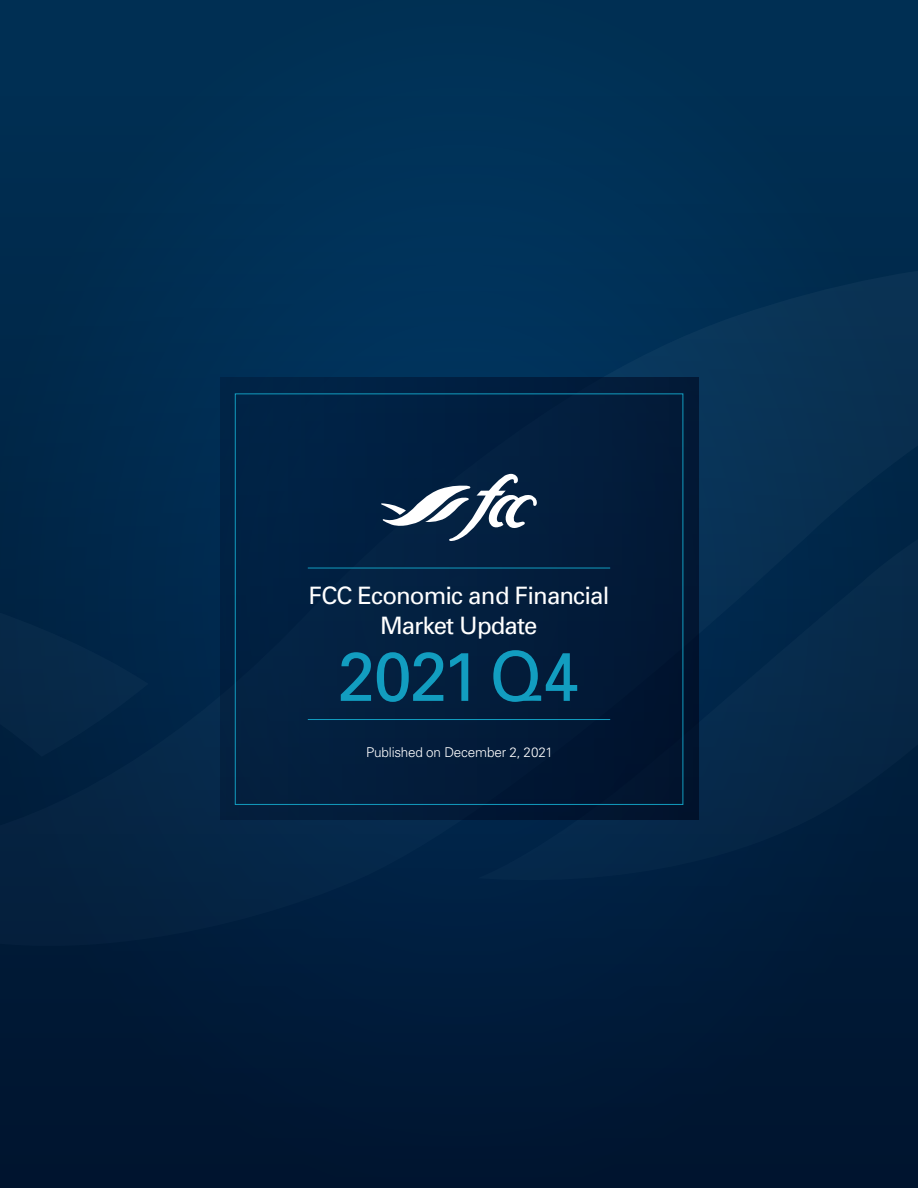
<style>
.page{position:relative;width:918px;height:1188px;background:#002f53}
.page>*{position:absolute;margin:0;border:0;box-sizing:border-box;transform-origin:0 0}
.t1{font:68.85px "Univers";letter-spacing:-.03em;color:#129dc0}
.t2{font:24px/30px "Univers";letter-spacing:-.035em;color:#fff;text-align:center}
.t3{font:300 13.5px "Univers";letter-spacing:-.015em;color:#fff}
</style>
<div class="page">
<div style="left:0;top:95px;width:918px;height:1093px;background:linear-gradient(to bottom,#02355b,#021733)"></div>
<div style="left:220px;top:377px;width:478px;height:443px;background:linear-gradient(to right,#022446,#021935)"></div>
<hr style="left:308px;top:719px;width:302px;height:1px;background:#129dc0">
<hr style="left:308px;top:568px;width:302px;height:1px;background:#129dc0">
<svg style="left:381px;top:474px;width:156px;height:67px;background:#465c74"></svg>
<p class="t2" style="left:309px;top:580px;width:302px">FCC Economic and Financial<br>Market Update</p>
<h1 class="t1" style="left:337px;top:634px;width:244px">2021 Q4</h1>
<p class="t3" style="left:366px;top:744px;width:188px">Published on December 2, 2021</p>
</div>
